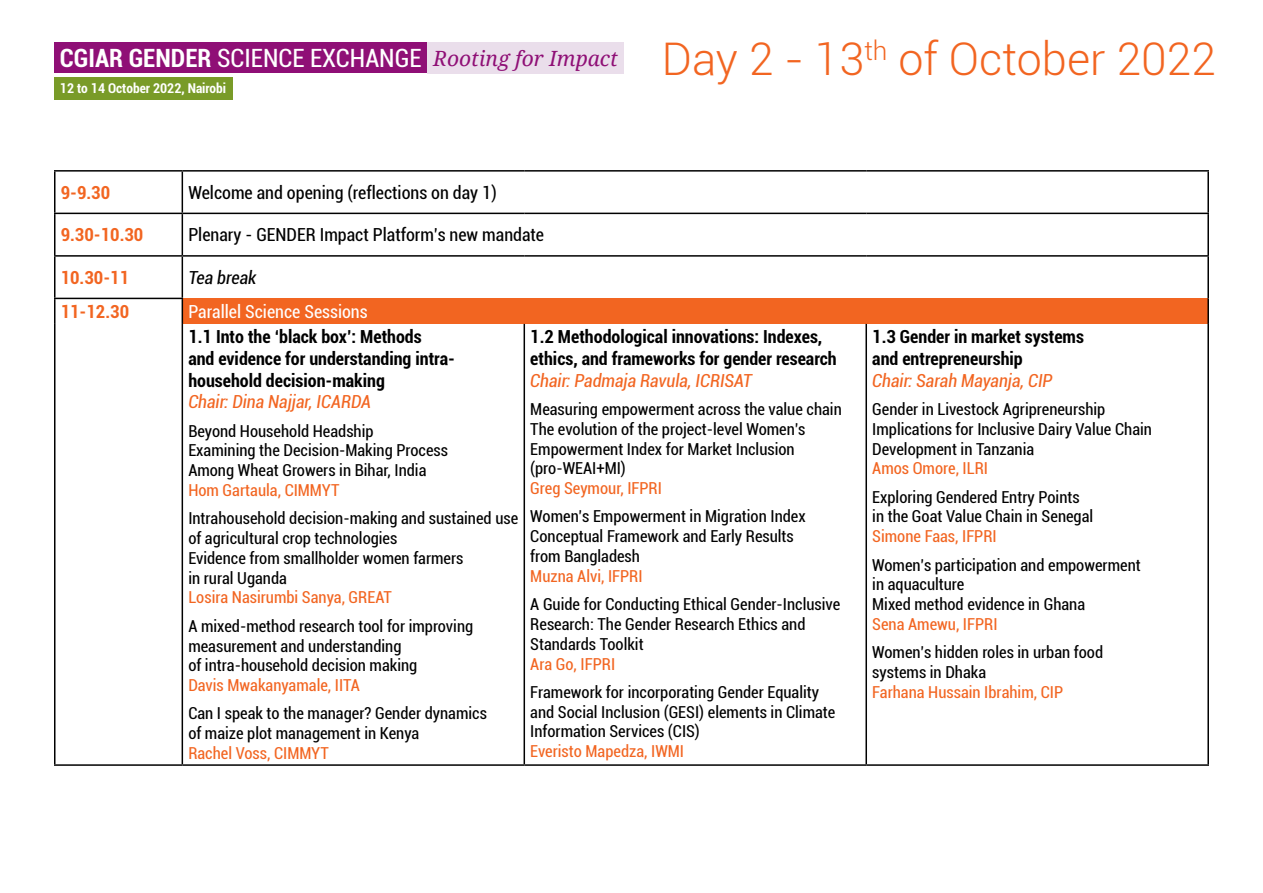
<style>
.page{position:relative;width:1263px;height:893px;background:#fff}
.page>*{position:absolute;margin:0;border:0;box-sizing:border-box;transform-origin:0 0}
.t1{font:300 45px "Roboto";color:#f26521}
.t2{font:condensed 25.2px "Roboto";color:#fff}
.t3{font:italic 21px "Droid Serif";color:#8f0f76}
.t4{font:700 condensed 18px/21.6px "Roboto";color:#000}
.t5{font:condensed 18px "Roboto";color:#000}
.t6{font:italic condensed 18px "Roboto";color:#f26521}
.t7{font:700 condensed 18px "Roboto";color:#f26521}
.t8{font:condensed 18px "Roboto";color:#fff}
.t9{font:italic condensed 18px "Roboto";color:#000}
.t10{font:condensed 16.5px/19.8px "Roboto";color:#000}
.t11{font:condensed 16.5px "Roboto";color:#f26521}
.t12{font:700 condensed 13.5px "Roboto";color:#fff}
.s1{font-weight:700}
</style>
<div class="page">
<div style="left:182px;top:298px;width:1026px;height:26px;background:#f26521"></div>
<hr style="left:54px;top:170px;width:128px;height:2px;background:#000">
<hr style="left:54px;top:172px;width:2px;height:41px;background:#000">
<hr style="left:182px;top:170px;width:342px;height:2px;background:#000">
<hr style="left:182px;top:172px;width:1px;height:41px;background:#000">
<hr style="left:524px;top:170px;width:342px;height:2px;background:#000">
<hr style="left:866px;top:170px;width:343px;height:2px;background:#000">
<hr style="left:1207px;top:172px;width:2px;height:41px;background:#000">
<hr style="left:54px;top:213px;width:128px;height:1px;background:#000">
<hr style="left:54px;top:214px;width:2px;height:41px;background:#000">
<hr style="left:182px;top:213px;width:342px;height:1px;background:#000">
<hr style="left:182px;top:214px;width:1px;height:41px;background:#000">
<hr style="left:524px;top:213px;width:342px;height:1px;background:#000">
<hr style="left:866px;top:213px;width:343px;height:1px;background:#000">
<hr style="left:1207px;top:214px;width:2px;height:41px;background:#000">
<hr style="left:54px;top:255px;width:128px;height:2px;background:#000">
<hr style="left:54px;top:257px;width:2px;height:41px;background:#000">
<hr style="left:182px;top:255px;width:342px;height:2px;background:#000">
<hr style="left:182px;top:257px;width:1px;height:41px;background:#000">
<hr style="left:524px;top:255px;width:342px;height:2px;background:#000">
<hr style="left:866px;top:255px;width:343px;height:2px;background:#000">
<hr style="left:1207px;top:257px;width:2px;height:41px;background:#000">
<hr style="left:54px;top:298px;width:129px;height:1px;background:#000">
<hr style="left:54px;top:299px;width:2px;height:25px;background:#000">
<svg style="left:182px;top:299px;width:1px;height:25px"></svg>
<hr style="left:1207px;top:298px;width:2px;height:26px;background:#000">
<hr style="left:54px;top:324px;width:2px;height:440px;background:#000">
<hr style="left:182px;top:324px;width:1px;height:440px;background:#000">
<hr style="left:523px;top:324px;width:2px;height:440px;background:#000">
<hr style="left:865px;top:324px;width:2px;height:440px;background:#000">
<hr style="left:1207px;top:324px;width:2px;height:440px;background:#000">
<hr style="left:54px;top:764px;width:128px;height:2px;background:#000">
<hr style="left:182px;top:764px;width:342px;height:2px;background:#000">
<hr style="left:524px;top:764px;width:342px;height:2px;background:#000">
<hr style="left:866px;top:764px;width:343px;height:2px;background:#000">
<div style="left:54px;top:43px;width:374px;height:30px;background:#8f0f76"></div>
<div style="left:54px;top:77px;width:178px;height:22px;background:#799b28"></div>
<div style="left:428px;top:42px;width:196px;height:31px;background:#eadeeb"></div>
<h2 class="t2" style="left:60px;top:41px;width:363px"><span class="s1">CGIAR GENDER</span> SCIENCE EXCHANGE</h2>
<p class="t12" style="left:60px;top:79px;width:168px">12 to 14 October 2022, Nairobi</p>
<p class="t3" style="left:434px;top:44px;width:186px">Rooting for Impact</p>
<h1 class="t1" style="left:662px;top:28px;width:556px">Day 2 - 13<sup>th</sup> of October 2022</h1>
<p class="t7" style="left:61px;top:180px;width:51px">9-9.30</p>
<p class="t5" style="left:188px;top:180px;width:310px">Welcome and opening (reflections on day 1)</p>
<p class="t7" style="left:61px;top:222px;width:84px">9.30-10.30</p>
<p class="t5" style="left:188px;top:222px;width:357px">Plenary - GENDER Impact Platform’s new mandate</p>
<p class="t7" style="left:61px;top:265px;width:70px">10.30-11</p>
<p class="t9" style="left:188px;top:265px;width:70px">Tea break</p>
<p class="t7" style="left:61px;top:299px;width:70px">11-12.30</p>
<p class="t8" style="left:188px;top:299px;width:181px">Parallel Science Sessions</p>
<p class="t4" style="left:188px;top:326px;width:268px">1.1 Into the ‘black box’: Methods<br>and evidence for understanding intra&shy;household decision-making</p>
<p class="t6" style="left:188px;top:389px;width:184px">Chair: Dina Najjar, ICARDA</p>
<p class="t10" style="left:188px;top:420px;width:261px">Beyond Household Headship<br>Examining the Decision-Making Process<br>Among Wheat Growers in Bihar, India</p>
<p class="t11" style="left:188px;top:479px;width:153px">Hom Gartaula, CIMMYT</p>
<p class="t10" style="left:188px;top:508px;width:331px">Intrahousehold decision-making and sustained use of agricultural crop technologies<br>Evidence from smallholder women farmers<br>in rural Uganda</p>
<p class="t11" style="left:188px;top:586px;width:205px">Losira Nasirumbi Sanya, GREAT</p>
<p class="t10" style="left:188px;top:615px;width:286px">A mixed-method research tool for improving measurement and understanding<br>of intra-household decision making</p>
<p class="t11" style="left:188px;top:674px;width:173px">Davis Mwakanyamale, IITA</p>
<p class="t10" style="left:188px;top:703px;width:300px">Can I speak to the manager? Gender dynamics of maize plot management in Kenya</p>
<p class="t11" style="left:188px;top:742px;width:142px">Rachel Voss, CIMMYT</p>
<p class="t4" style="left:530px;top:326px;width:308px">1.2 Methodological innovations: Indexes, ethics, and frameworks for gender research</p>
<p class="t6" style="left:530px;top:368px;width:223px">Chair: Padmaja Ravula, ICRISAT</p>
<p class="t10" style="left:530px;top:399px;width:313px">Measuring empowerment across the value chain The evolution of the project-level Women’s Empowerment Index for Market Inclusion (pro-WEAI+MI)</p>
<p class="t11" style="left:530px;top:477px;width:133px">Greg Seymour, IFPRI</p>
<p class="t10" style="left:530px;top:506px;width:277px">Women’s Empowerment in Migration Index<br>Conceptual Framework and Early Results from Bangladesh</p>
<p class="t11" style="left:530px;top:564px;width:114px">Muzna Alvi, IFPRI</p>
<p class="t10" style="left:530px;top:594px;width:311px">A Guide for Conducting Ethical Gender-Inclusive<br>Research: The Gender Research Ethics and<br>Standards Toolkit</p>
<p class="t11" style="left:530px;top:652px;width:86px">Ara Go, IFPRI</p>
<p class="t10" style="left:530px;top:681px;width:307px">Framework for incorporating Gender Equality and Social Inclusion (GESI) elements in Climate<br>Information Services (CIS)</p>
<p class="t11" style="left:530px;top:740px;width:155px">Everisto Mapedza, IWMI</p>
<p class="t4" style="left:872px;top:326px;width:213px">1.3 Gender in market systems and entrepreneurship</p>
<p class="t6" style="left:872px;top:368px;width:182px">Chair: Sarah Mayanja, CIP</p>
<p class="t10" style="left:872px;top:399px;width:281px">Gender in Livestock Agripreneurship<br>Implications for Inclusive Dairy Value Chain<br>Development in Tanzania</p>
<p class="t11" style="left:872px;top:457px;width:117px">Amos Omore, ILRI</p>
<p class="t10" style="left:872px;top:486px;width:222px">Exploring Gendered Entry Points in the Goat Value Chain in Senegal</p>
<p class="t11" style="left:872px;top:525px;width:126px">Simone Faas, IFPRI</p>
<p class="t10" style="left:872px;top:554px;width:270px">Women’s participation and empowerment in aquaculture<br>Mixed method evidence in Ghana</p>
<p class="t11" style="left:872px;top:613px;width:127px">Sena Amewu, IFPRI</p>
<p class="t10" style="left:872px;top:642px;width:232px">Women’s hidden roles in urban food systems in Dhaka</p>
<p class="t11" style="left:872px;top:680px;width:192px">Farhana Hussain Ibrahim, CIP</p>
</div>
